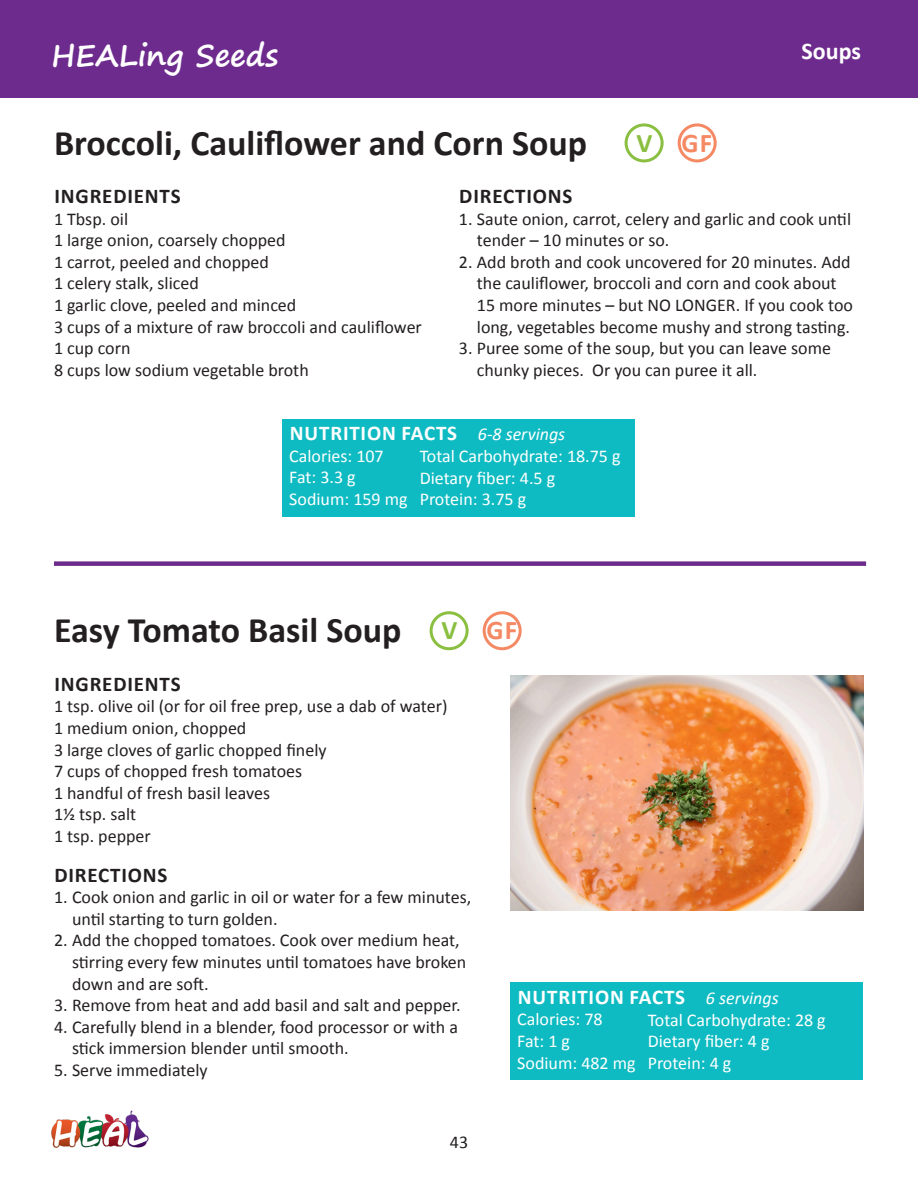
<style>
.page{position:relative;width:918px;height:1188px;background:#fff}
.page>*{position:absolute;margin:0;border:0;box-sizing:border-box;transform-origin:0 0}
.t1{font:700 36px "Calibri";color:#231f20}
.t2{font:700 30px "Segoe Print";color:#fff}
.t3{font:700 27px "Calibri";color:#f58964}
.t4{font:700 27px "Calibri";color:#8abf41}
.t5{font:700 24px "Calibri";color:#fff}
.t6{font:700 21px "Calibri";letter-spacing:.04em;color:#fff}
.t7{font:700 21px "Calibri";letter-spacing:.04em;color:#231f20}
.t8{font:18px/21.6px "Calibri";color:#231f20}
.t9{font:18px/21.6px "Calibri";color:#fff}
.s1{font-weight:400;font-style:italic;font-size:18px}
</style>
<div class="page">
<div style="left:0;top:0;width:918px;height:98px;background:#6d2c8d"></div>
<img style="left:51px;top:1110px;width:98px;height:38px">
<div style="left:282px;top:419px;width:353px;height:97px;background:#0fbbc2"></div>
<div style="left:510px;top:982px;width:353px;height:98px;background:#0fbbc2"></div>
<div style="left:678px;top:123px;width:39px;height:39px;border:3px solid #f58964;border-radius:50%"></div>
<div style="left:483px;top:611px;width:39px;height:39px;border:3px solid #f58964;border-radius:50%"></div>
<div style="left:625px;top:123px;width:39px;height:39px;border:3px solid #8abf41;border-radius:50%"></div>
<div style="left:430px;top:611px;width:39px;height:39px;border:3px solid #8abf41;border-radius:50%"></div>
<div style="left:54px;top:561px;width:812px;height:5px;background:#6d2c8d"></div>
<img style="left:510px;top:675px;width:353px;height:235px">
<h2 class="t2" style="left:51px;top:28px;width:229px">HEALing Seeds</h2>
<h3 class="t5" style="left:802px;top:34px;width:61px">Soups</h3>
<h1 class="t1" style="left:54px;top:117px;width:535px">Broccoli, Cauliflower and Corn Soup</h1>
<h3 class="t4" style="left:636px;top:124px;width:17px">V</h3>
<h3 class="t3" style="left:682px;top:124px;width:32px">GF</h3>
<p class="t7" style="left:54px;top:181px;width:128px">INGREDIENTS</p>
<p class="t8" style="left:54px;top:207px;width:369px">1 Tbsp. oil<br>1 large onion, coarsely chopped<br>1 carrot, peeled and chopped<br>1 celery stalk, sliced<br>1 garlic clove, peeled and minced<br>3 cups of a mixture of raw broccoli and cauliflower<br>1 cup corn<br>8 cups low sodium vegetable broth</p>
<p class="t7" style="left:459px;top:181px;width:115px">DIRECTIONS</p>
<p class="t8" style="left:477px;top:207px;width:376px;text-indent:-18px">1. Saute onion, carrot, celery and garlic and cook until tender – 10 minutes or so.</p>
<p class="t8" style="left:477px;top:250px;width:378px;text-indent:-18px">2. Add broth and cook uncovered for 20 minutes. Add the cauliflower, broccoli and corn and cook about 15 more minutes – but NO LONGER. If you cook too long, vegetables become mushy and strong tasting.</p>
<p class="t8" style="left:477px;top:337px;width:356px;text-indent:-18px">3. Puree some of the soup, but you can leave some chunky pieces. Or you can puree it all.</p>
<p class="t6" style="left:290px;top:418px;width:277px">NUTRITION FACTS <span class="s1">6-8 servings</span></p>
<p class="t9" style="left:289px;top:444px;width:120px">Calories: 107<br>Fat: 3.3 g<br>Sodium: 159 mg</p>
<p class="t9" style="left:420px;top:444px;width:202px">Total Carbohydrate: 18.75 g<br>Dietary fiber: 4.5 g<br>Protein: 3.75 g</p>
<h1 class="t1" style="left:54px;top:605px;width:349px">Easy Tomato Basil Soup</h1>
<h3 class="t4" style="left:441px;top:611px;width:17px">V</h3>
<p class="t7" style="left:54px;top:669px;width:128px">INGREDIENTS</p>
<p class="t8" style="left:54px;top:695px;width:395px">1 tsp. olive oil (or for oil free prep, use a dab of water)<br>1 medium onion, chopped<br>3 large cloves of garlic chopped finely<br>7 cups of chopped fresh tomatoes<br>1 handful of fresh basil leaves<br>1½ tsp. salt<br>1 tsp. pepper</p>
<p class="t7" style="left:54px;top:860px;width:115px">DIRECTIONS</p>
<p class="t8" style="left:72px;top:886px;width:401px;text-indent:-18px">1. Cook onion and garlic in oil or water for a few minutes, until starting to turn golden.</p>
<p class="t8" style="left:72px;top:929px;width:396px;text-indent:-18px">2. Add the chopped tomatoes. Cook over medium heat, stirring every few minutes until tomatoes have broken down and are soft.</p>
<p class="t8" style="left:54px;top:994px;width:408px">3. Remove from heat and add basil and salt and pepper.</p>
<p class="t8" style="left:72px;top:1015px;width:388px;text-indent:-18px">4. Carefully blend in a blender, food processor or with a stick immersion blender until smooth.</p>
<p class="t8" style="left:54px;top:1058px;width:155px">5. Serve immediately</p>
<h3 class="t3" style="left:487px;top:611px;width:32px">GF</h3>
<p class="t6" style="left:518px;top:982px;width:262px">NUTRITION FACTS <span class="s1">6 servings</span></p>
<p class="t9" style="left:517px;top:1008px;width:120px">Calories: 78<br>Fat: 1 g<br>Sodium: 482 mg</p>
<p class="t9" style="left:648px;top:1008px;width:180px">Total Carbohydrate: 28 g<br>Dietary fiber: 4 g<br>Protein: 4 g</p>
<p class="t8" style="left:450px;top:1130px;width:20px">43</p>
</div>
